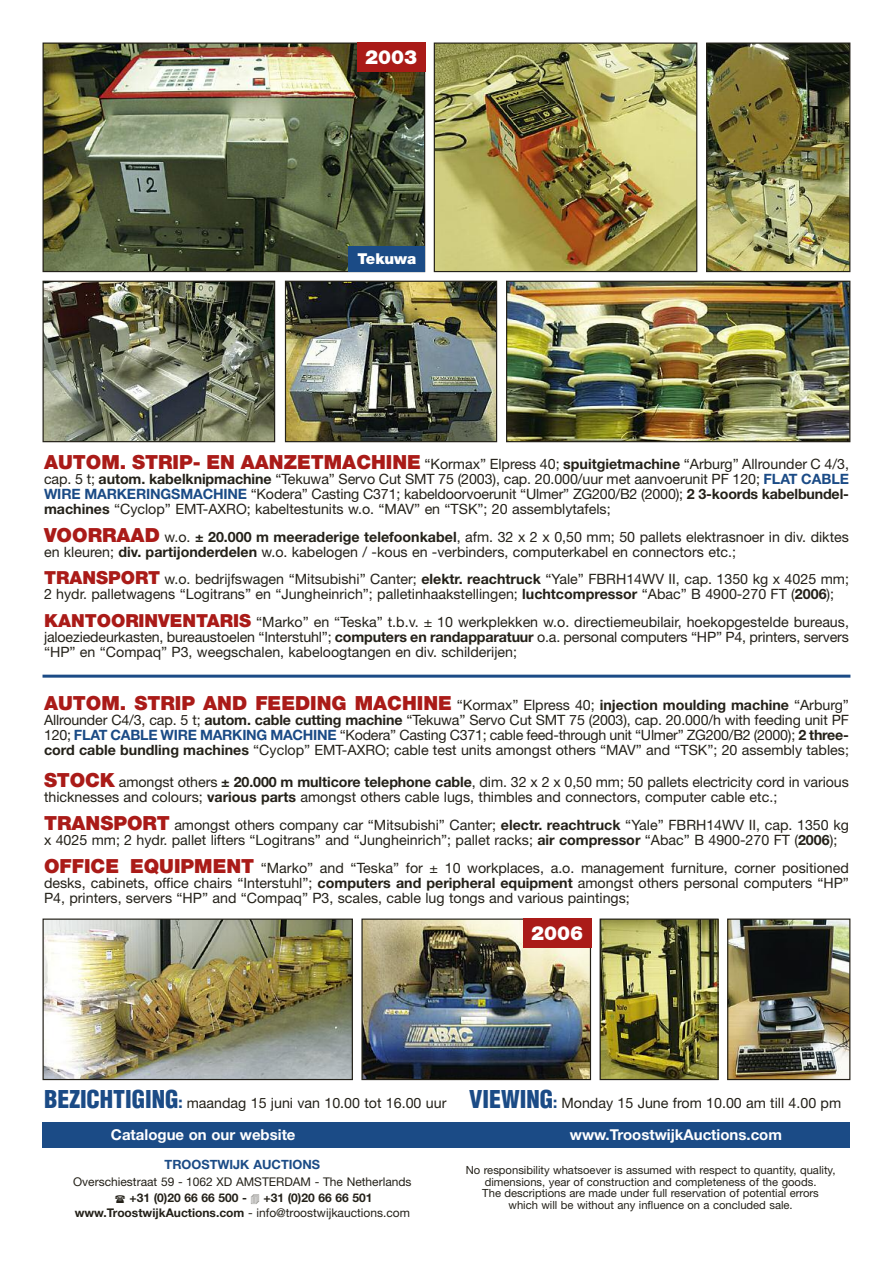
<style>
.page{position:relative;width:893px;height:1263px;background:#fff}
.page>*{position:absolute;margin:0;border:0;box-sizing:border-box;transform-origin:0 0}
.t1{font:900 19.5px "Helvetica Neue";color:#aa1b18}
.t2{font:900 19.5px "Helvetica Neue";color:#fff}
.t3{font:700 15px "Helvetica Neue";color:#fff}
.t4{font:900 15px "Helvetica Neue";color:#fff}
.t5{font:14.25px/15px "Helvetica Neue";color:#242119;text-align:justify}
.t6{font:700 12.75px "Helvetica Neue";color:#1b4b86}
.t7{font:700 12px/14.9px "Helvetica Neue";color:#242119}
.t8{font:12px "Helvetica Neue";color:#242119}
.t9{font:11.25px/11.6px "Helvetica Neue";color:#242119;text-align:center}
.s1{font-weight:900;font-size:19.5px;color:#aa1b18}
.s2{font-weight:700}
.s3{font-weight:700;color:#1b4b86}
.s4{font-weight:900;font-size:18px;color:#aa1b18}
.s5{font-weight:400;font-size:14.25px;color:#242119}
.s6{font-weight:700;font-size:14.25px;color:#242119}
.s7{font-family:"Helvetica";font-weight:900;font-stretch:condensed;font-size:24px;color:#1b4b86}
.s8{font-family:"Helvetica";font-weight:900;font-stretch:condensed;font-size:15px;color:#1b4b86}
.s9{font-weight:400}
</style>
<div class="page">
<img style="left:45px;top:283px;width:228px;height:157px">
<div style="left:43px;top:281px;width:232px;height:161px;border:1px solid #242119"></div>
<img style="left:287px;top:283px;width:208px;height:157px">
<div style="left:285px;top:281px;width:212px;height:161px;border:1px solid #242119"></div>
<img style="left:508px;top:283px;width:340px;height:157px">
<div style="left:506px;top:281px;width:344px;height:161px;border:1px solid #242119"></div>
<img style="left:45px;top:45px;width:378px;height:225px">
<div style="left:43px;top:43px;width:382px;height:229px;border:1px solid #242119"></div>
<img style="left:436px;top:45px;width:259px;height:225px">
<div style="left:434px;top:43px;width:263px;height:229px;border:1px solid #242119"></div>
<img style="left:708px;top:45px;width:140px;height:225px">
<div style="left:706px;top:43px;width:144px;height:229px;border:1px solid #242119"></div>
<div style="left:43px;top:1123px;width:807px;height:25px;background:#1b4b86"></div>
<img style="left:45px;top:920px;width:306px;height:158px">
<div style="left:43px;top:918px;width:310px;height:162px;border:1px solid #242119"></div>
<img style="left:363px;top:920px;width:226px;height:158px">
<div style="left:361px;top:918px;width:230px;height:162px;border:1px solid #242119"></div>
<img style="left:602px;top:920px;width:115px;height:158px">
<div style="left:600px;top:918px;width:119px;height:162px;border:1px solid #242119"></div>
<img style="left:729px;top:920px;width:119px;height:158px">
<div style="left:727px;top:918px;width:123px;height:162px;border:1px solid #242119"></div>
<hr style="left:43px;top:675px;width:807px;height:3px;background:#1b4b86">
<div style="left:523px;top:918px;width:68px;height:30px;background:#aa1b18"></div>
<div style="left:357px;top:43px;width:68px;height:29px;background:#aa1b18"></div>
<div style="left:349px;top:247px;width:76px;height:25px;background:#1b4b86"></div>
<h1 class="t2" style="left:365px;top:50px;width:54px">2003</h1>
<p class="t4" style="left:358px;top:254px;width:60px">Tekuwa</p>
<p class="t5" style="left:44px;top:458px;width:806px"><span class="s1">AUTOM. STRIP- EN AANZETMACHINE</span> “Kormax” Elpress 40; <span class="s2">spuitgietmachine</span> “Arburg” Allrounder C 4/3, cap. 5 t; <span class="s2">autom. kabelknipmachine</span> “Tekuwa” Servo Cut SMT 75 (2003), cap. 20.000/uur met aanvoerunit PF 120; <span class="s3">FLAT CABLE WIRE MARKERINGSMACHINE</span> “Kodera” Casting C371; kabeldoorvoerunit “Ulmer” ZG200/B2 (2000); <span class="s2">2 3-koords kabelbundel&shy;machines</span> “Cyclop” EMT-AXRO; kabeltestunits w.o. “MAV” en “TSK”; 20 assemblytafels;</p>
<p class="t5" style="left:44px;top:530px;width:806px"><span class="s1">VOORRAAD</span> w.o. <span class="s2">± 20.000 m meeraderige telefoonkabel</span>, afm. 32 x 2 x 0,50 mm; 50 pallets elektrasnoer in div. diktes en kleuren; <span class="s2">div. partijonderdelen</span> w.o. kabelogen / -kous en -verbinders, computerkabel en connectors etc.;</p>
<p class="t5" style="left:44px;top:573px;width:806px"><span class="s4">TRANSPORT</span> w.o. bedrijfswagen “Mitsubishi” Canter; <span class="s2">elektr. reachtruck</span> “Yale” FBRH14WV II, cap. 1350 kg x 4025 mm;<br>2 hydr. palletwagens “Logitrans” en “Jungheinrich”; palletinhaakstellingen; <span class="s2">luchtcompressor</span> “Abac” B 4900-270 FT (<span class="s2">2006</span>);</p>
<p class="t5" style="left:44px;top:616px;width:806px"><span class="s4">KANTOORINVENTARIS</span> “Marko” en “Teska” t.b.v. ± 10 werkplekken w.o. directiemeubilair, hoekopgestelde bureaus, jaloeziedeurkasten, bureaustoelen “Interstuhl”; <span class="s2">computers en randapparatuur</span> o.a. personal computers “HP” P4, printers, servers “HP” en “Compaq” P3, weegschalen, kabeloogtangen en div. schilderijen;</p>
<h1 class="t1" style="left:44px;top:696px;width:806px">AUTOM. STRIP AND FEEDING MACHINE <span class="s5">“Kormax” Elpress 40;</span> <span class="s6">injection moulding machine</span> <span class="s5">“Arburg”</span></h1>
<p class="t5" style="left:44px;top:714px;width:806px">Allrounder C4/3, cap. 5 t; <span class="s2">autom. cable cutting machine</span> “Tekuwa” Servo Cut SMT 75 (2003), cap. 20.000/h with feeding unit PF 120; <span class="s3">FLAT CABLE WIRE MARKING MACHINE</span> “Kodera” Casting C371; cable feed-through unit “Ulmer” ZG200/B2 (2000); <span class="s2">2 three&shy;cord cable bundling machines</span> “Cyclop” EMT-AXRO; cable test units amongst others “MAV” and “TSK”; 20 assembly tables;</p>
<p class="t5" style="left:44px;top:776px;width:806px"><span class="s1">STOCK</span> amongst others <span class="s2">± 20.000 m multicore telephone cable</span>, dim. 32 x 2 x 0,50 mm; 50 pallets electricity cord in various thicknesses and colours; <span class="s2">various parts</span> amongst others cable lugs, thimbles and connectors, computer cable etc.;</p>
<p class="t5" style="left:44px;top:819px;width:806px"><span class="s1">TRANSPORT</span> amongst others company car “Mitsubishi” Canter; <span class="s2">electr. reachtruck</span> “Yale” FBRH14WV II, cap. 1350 kg x 4025 mm; 2 hydr. pallet lifters “Logitrans” and “Jungheinrich”; pallet racks; <span class="s2">air compressor</span> “Abac” B 4900-270 FT (<span class="s2">2006</span>);</p>
<p class="t5" style="left:44px;top:862px;width:806px"><span class="s1">OFFICE EQUIPMENT</span> “Marko” and “Teska” for ± 10 workplaces, a.o. management furniture, corner positioned desks, cabinets, office chairs “Interstuhl”; <span class="s2">computers and peripheral equipment</span> amongst others personal computers “HP” P4, printers, servers “HP” and “Compaq” P3, scales, cable lug tongs and various paintings;</p>
<h1 class="t2" style="left:531px;top:926px;width:54px">2006</h1>
<p class="t5" style="left:44px;top:1097px;width:799px"><span class="s7">BEZICHTIGING</span><span class="s8">:</span> maandag 15 juni van 10.00 tot 16.00 uur <span class="s7">VIEWING</span><span class="s8">:</span> Monday 15 June from 10.00 am till 4.00 pm</p>
<p class="t3" style="left:111px;top:1129px;width:186px">Catalogue on our website</p>
<p class="t3" style="left:570px;top:1129px;width:214px">www.TroostwijkAuctions.com</p>
<p class="t6" style="left:165px;top:1159px;width:157px">TROOSTWIJK AUCTIONS</p>
<p class="t8" style="left:73px;top:1177px;width:340px">Overschiestraat 59 - 1062 XD AMSTERDAM - The Netherlands</p>
<p class="t7" style="left:129px;top:1191px;width:119px">+31 (0)20 66 66 500 -</p>
<p class="t7" style="left:75px;top:1191px;width:337px;text-indent:189px">+31 (0)20 66 66 501 www.TroostwijkAuctions.com <span class="s9">- info@troostwijkauctions.com</span></p>
<p class="t9" style="left:466px;top:1165px;width:371px">No responsibility whatsoever is assumed with respect to quantity, quality, dimensions, year of construction and completeness of the goods.<br>The descriptions are made under full reservation of potential errors<br>which will be without any influence on a concluded sale.</p>
</div>
